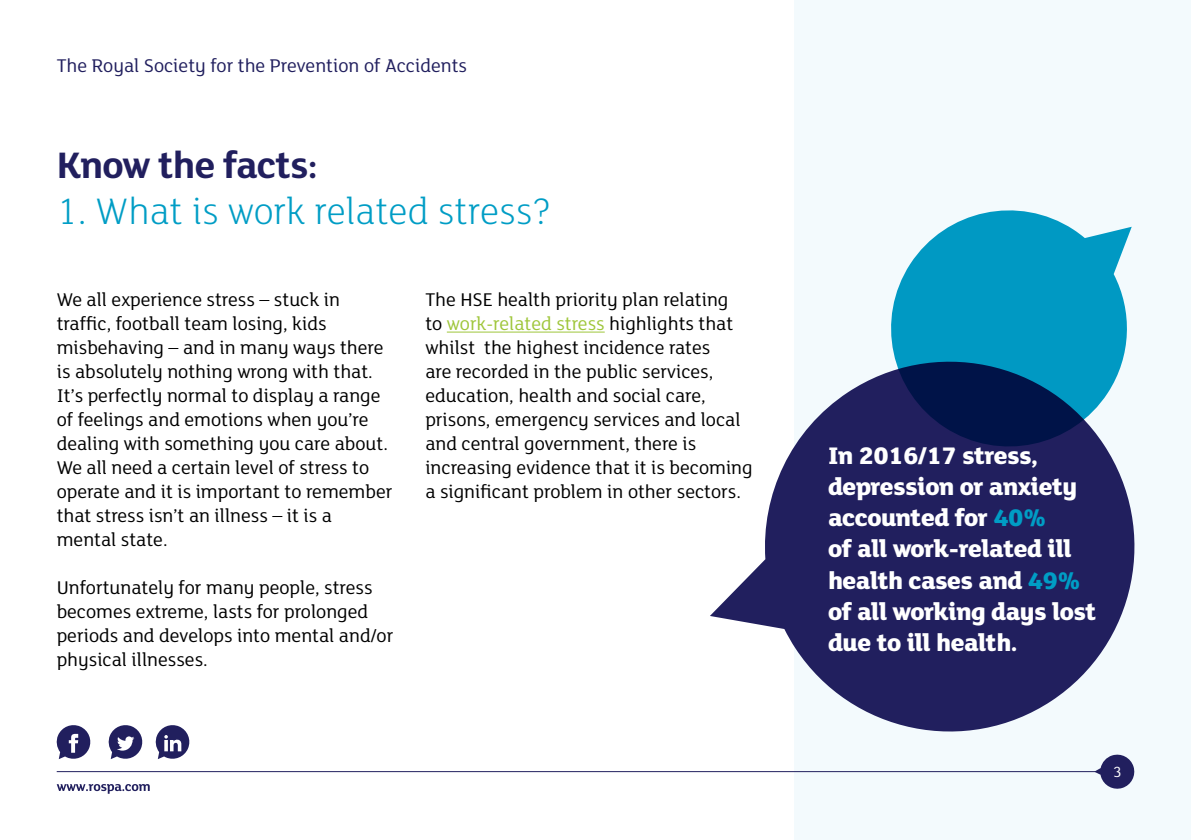
<style>
.page{position:relative;width:1191px;height:840px;background:#fff}
.page>*{position:absolute;margin:0;border:0;box-sizing:border-box;transform-origin:0 0}
.t1{font:300 40px "FS Lola";color:#009dc5}
.t2{font:700 40px "FS Lola";letter-spacing:-.02em;color:#211f5e}
.t3{font:800 26px/31.2px "FS Lola";letter-spacing:-.02em;color:#fff}
.t4{font:20px/24px "FS Lola";color:#000}
.t5{font:20px "FS Lola";color:#211f5e}
.t6{font:16px "FS Lola";color:#fff}
.s1{color:#9fc63b}
.s2{color:#009dc5}
</style>
<div class="page">
<div style="left:794px;top:0;width:397px;height:839px;background:#f3fafd"></div>
<hr style="left:447px;top:331px;width:158px;height:1px;background:#9fc63b">
<svg style="left:710px;top:378px;width:425px;height:354px;fill:#211f5e"></svg>
<svg style="left:874px;top:210px;width:258px;height:252px;fill:#0099c3"></svg>
<svg style="left:57px;top:784px;width:93px;height:9px"></svg>
<svg style="left:56px;top:725px;width:35px;height:34px"></svg>
<svg style="left:155px;top:725px;width:35px;height:34px"></svg>
<svg style="left:108px;top:725px;width:35px;height:34px"></svg>
<svg style="left:1094px;top:754px;width:41px;height:35px"></svg>
<hr style="left:57px;top:770px;width:1071px;height:1px;background:#211f5e">
<p class="t5" style="left:57px;top:52px;width:412px">The Royal Society for the Prevention of Accidents</p>
<h1 class="t2" style="left:57px;top:137px;width:262px">Know the facts:</h1>
<h1 class="t1" style="left:57px;top:185px;width:496px">1. What is work related stress?</h1>
<p class="t4" style="left:57px;top:286px;width:337px">We all experience stress – stuck in traffic, football team losing, kids misbehaving – and in many ways there is absolutely nothing wrong with that.<br>It’s perfectly normal to display a range of feelings and emotions when you’re dealing with something you care about.<br>We all need a certain level of stress to operate and it is important to remember that stress isn’t an illness – it is a mental state.</p>
<p class="t4" style="left:57px;top:574px;width:338px">Unfortunately for many people, stress becomes extreme, lasts for prolonged periods and develops into mental and/or physical illnesses.</p>
<p class="t4" style="left:425px;top:286px;width:329px">The HSE health priority plan relating<br>to <span class="s1">work-related stress</span> highlights that whilst the highest incidence rates<br>are recorded in the public services, education, health and social care, prisons, emergency services and local and central government, there is increasing evidence that it is becoming a significant problem in other sectors.</p>
<h2 class="t3" style="left:828px;top:438px;width:270px">In 2016/17 stress, depression or anxiety accounted for <span class="s2">40%<br></span>of all work-related ill health cases and <span class="s2">49% </span>of all working days lost due to ill health.</h2>
<p class="t6" style="left:1113px;top:760px;width:10px">3</p>
</div>
